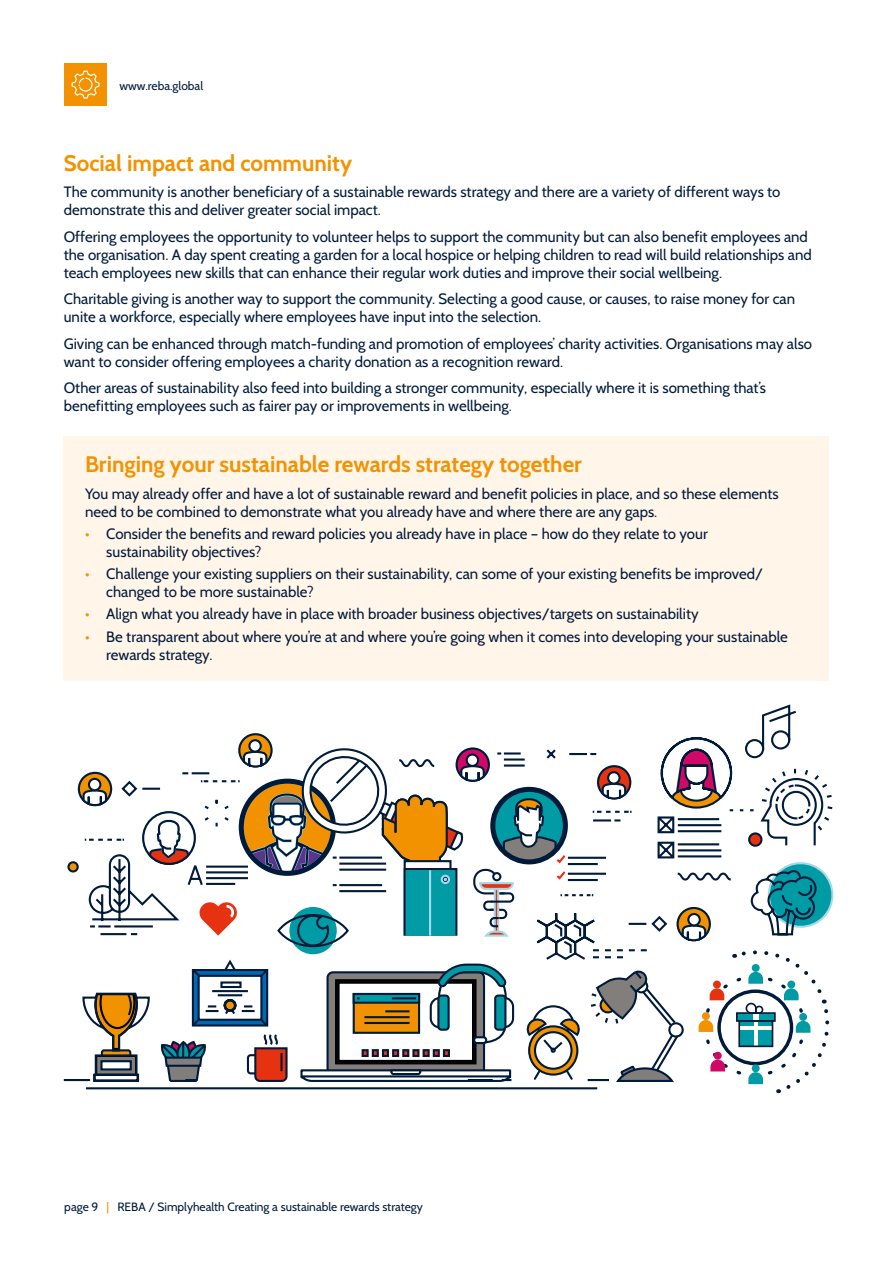
<style>
.page{position:relative;width:893px;height:1263px;background:#fff}
.page>*{position:absolute;margin:0;border:0;box-sizing:border-box;transform-origin:0 0}
.t1{font:700 22.5px "Cabin";color:#f39200}
.t2{font:15px/18px "Cabin";color:#001a3a}
.t3{font:12px "Cabin";color:#001a3a}
.s1{color:#f39200}
</style>
<div class="page">
<div style="left:64px;top:63px;width:43px;height:43px;background:#f39200"></div>
<svg style="left:72px;top:71px;width:28px;height:28px"></svg>
<div style="left:64px;top:436px;width:765px;height:244px;background:#fff5e9"></div>
<hr style="left:64px;top:1079px;width:26px;height:2px;background:#001a3a">
<div style="left:68px;top:862px;width:10px;height:9px;background:#f39200;border-radius:50%"></div>
<div style="left:67px;top:861px;width:12px;height:11px;border:2px solid #001a3a;border-radius:50%"></div>
<svg style="left:77px;top:704px;width:757px;height:389px"></svg>
<div style="left:688px;top:914px;width:12px;height:11px;background:#fff;border-radius:50%"></div>
<div style="left:687px;top:913px;width:14px;height:13px;border:2px solid #001a3a;border-radius:50%"></div>
<p class="t3" style="left:120px;top:79px;width:85px">www.reba.global</p>
<h1 class="t1" style="left:64px;top:149px;width:290px">Social impact and community</h1>
<p class="t2" style="left:64px;top:183px;width:718px">The community is another beneficiary of a sustainable rewards strategy and there are a variety of different ways to demonstrate this and deliver greater social impact.</p>
<p class="t2" style="left:64px;top:227px;width:749px">Offering employees the opportunity to volunteer helps to support the community but can also benefit employees and the organisation. A day spent creating a garden for a local hospice or helping children to read will build relationships and teach employees new skills that can enhance their regular work duties and improve their social wellbeing.</p>
<p class="t2" style="left:64px;top:290px;width:733px">Charitable giving is another way to support the community. Selecting a good cause, or causes, to raise money for can unite a workforce, especially where employees have input into the selection.</p>
<p class="t2" style="left:64px;top:334px;width:750px">Giving can be enhanced through match-funding and promotion of employees’ charity activities. Organisations may also want to consider offering employees a charity donation as a recognition reward.</p>
<p class="t2" style="left:64px;top:379px;width:704px">Other areas of sustainability also feed into building a stronger community, especially where it is something that’s benefitting employees such as fairer pay or improvements in wellbeing.</p>
<h1 class="t1" style="left:85px;top:451px;width:498px">Bringing your sustainable rewards strategy together</h1>
<p class="t2" style="left:85px;top:484px;width:695px">You may already offer and have a lot of sustainable reward and benefit policies in place, and so these elements need to be combined to demonstrate what you already have and where there are any gaps.</p>
<p class="t2" style="left:106px;top:524px;width:603px;text-indent:-21px"><span class="s1">•</span> Consider the benefits and reward policies you already have in place – how do they relate to your sustainability objectives?</p>
<p class="t2" style="left:106px;top:565px;width:658px;text-indent:-21px"><span class="s1">•</span> Challenge your existing suppliers on their sustainability, can some of your existing benefits be improved/ changed to be more sustainable?</p>
<p class="t2" style="left:85px;top:605px;width:615px"><span class="s1">•</span> Align what you already have in place with broader business objectives/targets on sustainability</p>
<p class="t2" style="left:106px;top:627px;width:683px;text-indent:-21px"><span class="s1">•</span> Be transparent about where you’re at and where you’re going when it comes into developing your sustainable rewards strategy.</p>
<p class="t3" style="left:64px;top:1199px;width:360px">page 9 <span class="s1">|</span> REBA / Simplyhealth Creating a sustainable rewards strategy</p>
</div>
